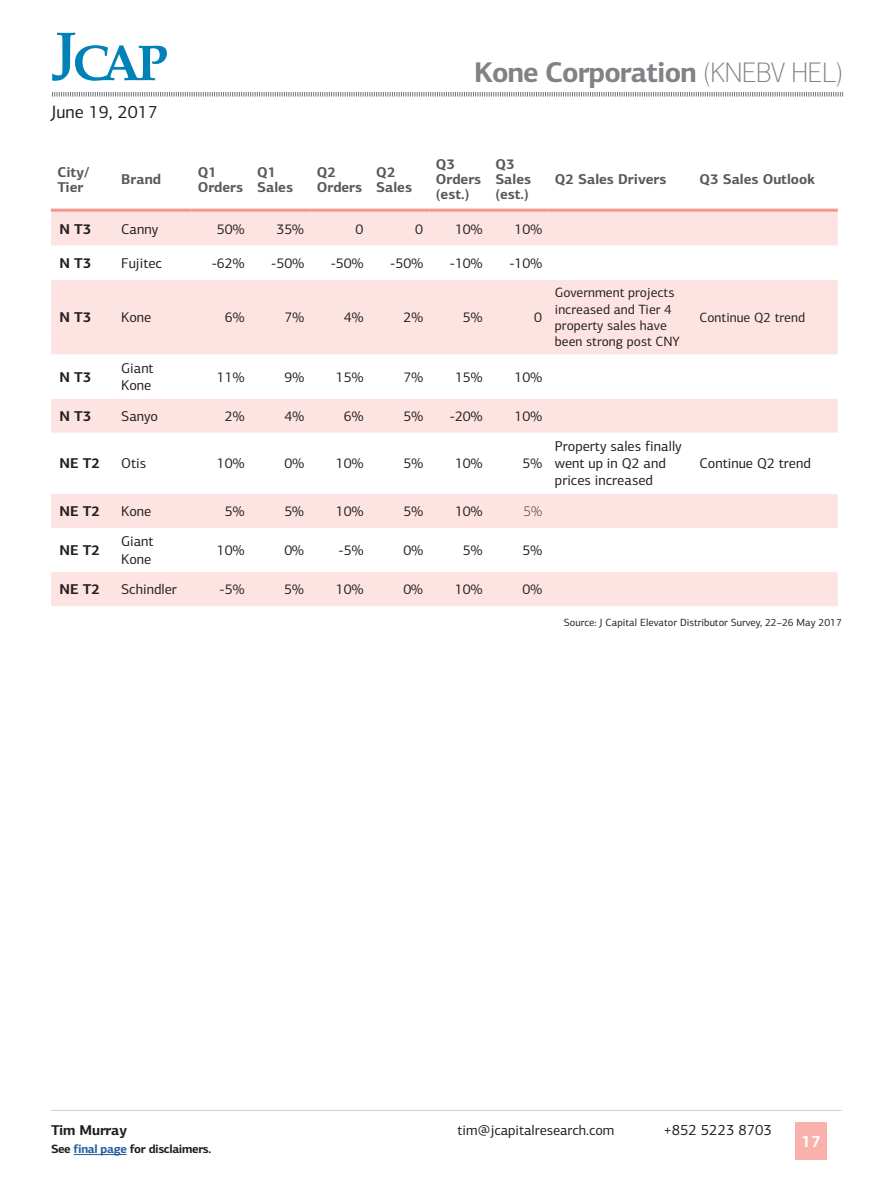
<style>
.page{position:relative;width:893px;height:1191px;background:#fff}
.page>*{position:absolute;margin:0;border:0;box-sizing:border-box;transform-origin:0 0}
.t1{font:700 28.5px "PF Centro Sans Pro";letter-spacing:-.03em;color:#808285}
.t2{font:18px "PF Centro Sans Pro";color:#231f20}
.t3{font:700 16.5px "PF Centro Sans Pro";color:#fff}
.t4{font:15px "PF Centro Sans Pro";color:#231f20}
.t5{font:14.25px/17.1px "PF Centro Sans Pro";color:#231f20}
.t6{font:700 14.25px/15px "PF Centro Sans Pro";color:#58595b}
.t7{font:700 14.25px "PF Centro Sans Pro";color:#231f20}
.t8{font:100 14.25px "PF Centro Sans Pro";color:#231f20}
.t9{font:13.5px/16.2px "PF Centro Sans Pro";color:#231f20}
.t10{font:700 12px "PF Centro Sans Pro";letter-spacing:-.03em;color:#231f20}
.t11{font:10.5px "PF Centro Sans Pro";color:#231f20}
.s1{font-weight:100}
.s2{color:#215e9e}
</style>
<div class="page">
<hr style="left:51px;top:1110px;width:791px;height:1px;background:#d1d3d4">
<div style="left:795px;top:1122px;width:32px;height:38px;background:#f8b1ab"></div>
<svg style="left:52px;top:33px;width:115px;height:48px"></svg>
<svg style="left:52px;top:92px;width:791px;height:5px"></svg>
<hr style="left:74px;top:1154px;width:53px;height:1px;background:#215e9e">
<div style="left:51px;top:212px;width:787px;height:394px;background:#fde4e2"></div>
<svg style="left:51px;top:246px;width:787px;height:326px"></svg>
<hr style="left:51px;top:209px;width:64px;height:3px;background:#f6958d">
<hr style="left:115px;top:209px;width:76px;height:3px;background:#f6958d">
<hr style="left:191px;top:209px;width:60px;height:3px;background:#f6958d">
<hr style="left:251px;top:209px;width:59px;height:3px;background:#f6958d">
<hr style="left:310px;top:209px;width:60px;height:3px;background:#f6958d">
<hr style="left:370px;top:209px;width:59px;height:3px;background:#f6958d">
<hr style="left:429px;top:209px;width:60px;height:3px;background:#f6958d">
<hr style="left:489px;top:209px;width:60px;height:3px;background:#f6958d">
<hr style="left:549px;top:209px;width:144px;height:3px;background:#f6958d">
<hr style="left:693px;top:209px;width:145px;height:3px;background:#f6958d">
<p class="t2" style="left:51px;top:101px;width:108px">June 19, 2017</p>
<h1 class="t1" style="left:474px;top:54px;width:370px">Kone Corporation <span class="s1">(KNEBV HEL)</span></h1>
<p class="t6" style="left:57px;top:164px;width:33px">City/<br>Tier</p>
<p class="t6" style="left:121px;top:172px;width:41px">Brand</p>
<p class="t6" style="left:198px;top:164px;width:47px">Q1<br>Orders</p>
<p class="t6" style="left:257px;top:164px;width:37px">Q1<br>Sales</p>
<p class="t6" style="left:317px;top:164px;width:47px">Q2<br>Orders</p>
<p class="t6" style="left:376px;top:164px;width:37px">Q2<br>Sales</p>
<p class="t6" style="left:436px;top:157px;width:47px">Q3<br>Orders (est.)</p>
<p class="t6" style="left:495px;top:157px;width:37px">Q3<br>Sales (est.)</p>
<p class="t7" style="left:59px;top:220px;width:33px">N T3</p>
<p class="t5" style="left:121px;top:220px;width:39px">Canny</p>
<p class="t5" style="left:217px;top:220px;width:29px">50%</p>
<p class="t5" style="left:276px;top:220px;width:29px">35%</p>
<p class="t5" style="left:356px;top:220px;width:9px">0</p>
<p class="t5" style="left:415px;top:220px;width:9px">0</p>
<p class="t5" style="left:455px;top:220px;width:29px">10%</p>
<p class="t5" style="left:514px;top:220px;width:29px">10%</p>
<p class="t7" style="left:60px;top:254px;width:33px">N T3</p>
<p class="t5" style="left:121px;top:254px;width:42px">Fujitec</p>
<p class="t5" style="left:212px;top:254px;width:34px">-62%</p>
<p class="t5" style="left:271px;top:254px;width:34px">-50%</p>
<p class="t5" style="left:331px;top:254px;width:34px">-50%</p>
<p class="t5" style="left:390px;top:254px;width:34px">-50%</p>
<p class="t5" style="left:450px;top:254px;width:34px">-10%</p>
<p class="t5" style="left:509px;top:254px;width:34px">-10%</p>
<p class="t7" style="left:60px;top:308px;width:33px">N T3</p>
<p class="t5" style="left:121px;top:309px;width:32px">Kone</p>
<p class="t5" style="left:225px;top:309px;width:21px">6%</p>
<p class="t5" style="left:284px;top:309px;width:21px">7%</p>
<p class="t5" style="left:344px;top:309px;width:21px">4%</p>
<p class="t5" style="left:403px;top:309px;width:21px">2%</p>
<p class="t5" style="left:463px;top:309px;width:21px">5%</p>
<p class="t5" style="left:534px;top:309px;width:9px">0</p>
<p class="t7" style="left:60px;top:368px;width:33px">N T3</p>
<p class="t5" style="left:121px;top:359px;width:34px">Giant<br>Kone</p>
<p class="t5" style="left:217px;top:368px;width:29px">11%</p>
<p class="t5" style="left:284px;top:368px;width:21px">9%</p>
<p class="t5" style="left:336px;top:368px;width:29px">15%</p>
<p class="t5" style="left:403px;top:368px;width:21px">7%</p>
<p class="t5" style="left:455px;top:368px;width:29px">15%</p>
<p class="t5" style="left:515px;top:368px;width:29px">10%</p>
<p class="t7" style="left:60px;top:407px;width:33px">N T3</p>
<p class="t5" style="left:121px;top:407px;width:38px">Sanyo</p>
<p class="t5" style="left:225px;top:407px;width:21px">2%</p>
<p class="t5" style="left:284px;top:407px;width:21px">4%</p>
<p class="t5" style="left:344px;top:407px;width:21px">6%</p>
<p class="t5" style="left:403px;top:407px;width:21px">5%</p>
<p class="t5" style="left:450px;top:407px;width:34px">-20%</p>
<p class="t5" style="left:515px;top:407px;width:29px">10%</p>
<p class="t7" style="left:60px;top:454px;width:42px">NE T2</p>
<p class="t5" style="left:121px;top:455px;width:26px">Otis</p>
<p class="t5" style="left:217px;top:455px;width:29px">10%</p>
<p class="t5" style="left:284px;top:455px;width:21px">0%</p>
<p class="t5" style="left:336px;top:455px;width:29px">10%</p>
<p class="t5" style="left:403px;top:455px;width:21px">5%</p>
<p class="t5" style="left:455px;top:455px;width:29px">10%</p>
<p class="t5" style="left:522px;top:455px;width:21px">5%</p>
<p class="t7" style="left:59px;top:502px;width:42px">NE T2</p>
<p class="t5" style="left:121px;top:502px;width:32px">Kone</p>
<p class="t5" style="left:225px;top:502px;width:21px">5%</p>
<p class="t5" style="left:284px;top:502px;width:21px">5%</p>
<p class="t5" style="left:336px;top:502px;width:29px">10%</p>
<p class="t5" style="left:403px;top:502px;width:21px">5%</p>
<p class="t5" style="left:455px;top:502px;width:29px">10%</p>
<p class="t8" style="left:524px;top:503px;width:20px">5%</p>
<p class="t7" style="left:59px;top:541px;width:42px">NE T2</p>
<p class="t5" style="left:121px;top:533px;width:34px">Giant<br>Kone</p>
<p class="t5" style="left:217px;top:541px;width:29px">10%</p>
<p class="t5" style="left:284px;top:541px;width:21px">0%</p>
<p class="t5" style="left:339px;top:541px;width:26px">-5%</p>
<p class="t5" style="left:403px;top:541px;width:21px">0%</p>
<p class="t5" style="left:463px;top:541px;width:21px">5%</p>
<p class="t5" style="left:522px;top:541px;width:21px">5%</p>
<p class="t7" style="left:59px;top:580px;width:42px">NE T2</p>
<p class="t5" style="left:121px;top:580px;width:57px">Schindler</p>
<p class="t5" style="left:220px;top:580px;width:26px">-5%</p>
<p class="t5" style="left:284px;top:580px;width:21px">5%</p>
<p class="t5" style="left:336px;top:580px;width:29px">10%</p>
<p class="t5" style="left:403px;top:580px;width:21px">0%</p>
<p class="t5" style="left:455px;top:580px;width:29px">10%</p>
<p class="t5" style="left:522px;top:580px;width:21px">0%</p>
<p class="t6" style="left:555px;top:172px;width:113px">Q2 Sales Drivers</p>
<p class="t6" style="left:699px;top:172px;width:117px">Q3 Sales Outlook</p>
<p class="t9" style="left:555px;top:285px;width:126px">Government projects increased and Tier 4 property sales have been strong post CNY</p>
<p class="t9" style="left:699px;top:309px;width:107px">Continue Q2 trend</p>
<p class="t5" style="left:555px;top:438px;width:128px">Property sales finally went up in Q2 and prices increased</p>
<p class="t5" style="left:699px;top:455px;width:113px">Continue Q2 trend</p>
<p class="t11" style="left:564px;top:616px;width:280px">Source: J Capital Elevator Distributor Survey, 22–26 May 2017</p>
<p class="t7" style="left:51px;top:1121px;width:78px">Tim Murray</p>
<p class="t5" style="left:458px;top:1121px;width:158px">tim@jcapitalresearch.com</p>
<p class="t4" style="left:663px;top:1121px;width:110px">+852 5223 8703</p>
<p class="t10" style="left:51px;top:1141px;width:162px">See <span class="s2">final page</span> for disclaimers.</p>
<p class="t3" style="left:801px;top:1131px;width:21px">17</p>
</div>
